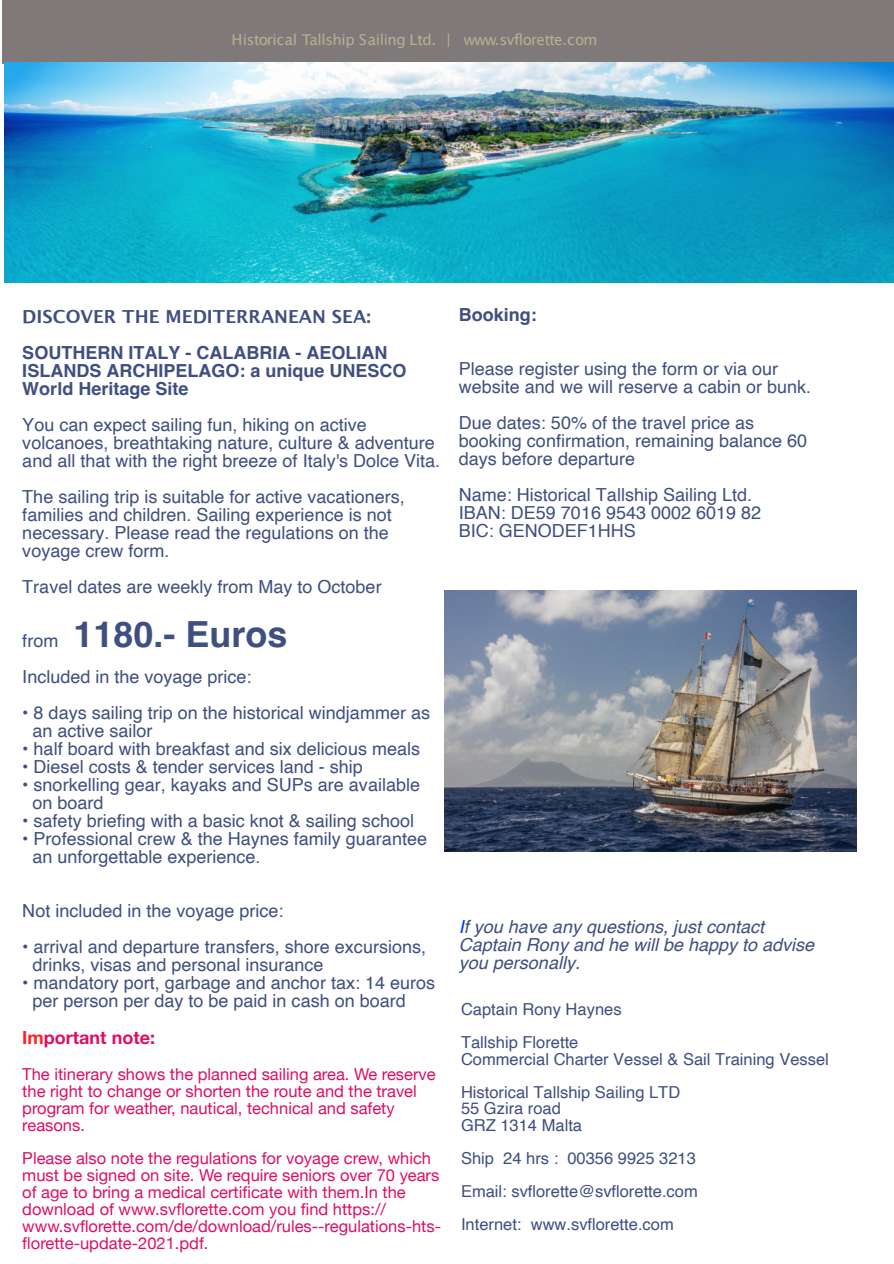
<style>
.page{position:relative;width:894px;height:1264px;background:#fff}
.page>*{position:absolute;margin:0;border:0;box-sizing:border-box;transform-origin:0 0}
.t1{font:700 36px "Helvetica";color:#3f4f80}
.t2{font:18px/18px "Helvetica";color:#3f4f80}
.t3{font:700 18px/18px "Helvetica";color:#3f4f80}
.t4{font:italic 18px/18px "Helvetica";color:#3f4f80}
.t5{font:700 18px "Lucida Grande";color:#3f4f80}
.t6{font:700 18px "Helvetica Neue";color:#de0e63}
.t7{font:16.5px/17px "Helvetica Neue";color:#de0e63}
.t8{font:16.5px/33px "Helvetica";color:#3f4f80}
.t9{font:15px "Lucida Grande";letter-spacing:-.03em;color:#b6b093}
.s1{font-weight:400;font-size:18px}
.s2{color:#ff2123}
.s3{color:#0035e5}
</style>
<div class="page">
<div style="left:3px;top:0;width:891px;height:64px;background:#7f7979"></div>
<img style="left:444px;top:591px;width:412px;height:261px">
<img style="left:4px;top:63px;width:890px;height:219px">
<p class="t9" style="left:231px;top:33px;width:367px">Historical Tallship Sailing Ltd. | www.svflorette.com</p>
<p class="t5" style="left:22px;top:309px;width:350px">DISCOVER THE MEDITERRANEAN SEA:</p>
<p class="t3" style="left:22px;top:345px;width:386px">SOUTHERN ITALY - CALABRIA - AEOLIAN<br>ISLANDS ARCHIPELAGO: a unique UNESCO<br>World Heritage Site</p>
<p class="t2" style="left:22px;top:417px;width:419px">You can expect sailing fun, hiking on active volcanoes, breathtaking nature, culture &amp; adventure and all that with the right breeze of Italy's Dolce Vita.</p>
<p class="t2" style="left:22px;top:489px;width:384px">The sailing trip is suitable for active vacationers, families and children. Sailing experience is not necessary. Please read the regulations on the voyage crew form.</p>
<p class="t2" style="left:22px;top:579px;width:361px">Travel dates are weekly from May to October</p>
<h1 class="t1" style="left:22px;top:620px;width:267px"><span class="s1">from</span> 1180.- Euros</h1>
<p class="t2" style="left:22px;top:669px;width:231px">Included in the voyage price:</p>
<p class="t2" style="left:32px;top:705px;width:399px;text-indent:-10px">• 8 days sailing trip on the historical windjammer as an active sailor</p>
<p class="t2" style="left:22px;top:741px;width:399px">• half board with breakfast and six delicious meals</p>
<p class="t2" style="left:22px;top:759px;width:342px">• Diesel costs &amp; tender services land - ship</p>
<p class="t2" style="left:32px;top:777px;width:389px;text-indent:-10px">• snorkelling gear, kayaks and SUPs are available on board</p>
<p class="t2" style="left:22px;top:813px;width:393px">• safety briefing with a basic knot &amp; sailing school</p>
<p class="t2" style="left:32px;top:831px;width:396px;text-indent:-10px">• Professional crew &amp; the Haynes family guarantee an unforgettable experience.</p>
<p class="t2" style="left:22px;top:903px;width:263px">Not included in the voyage price:</p>
<p class="t2" style="left:32px;top:939px;width:395px;text-indent:-10px">• arrival and departure transfers, shore excursions, drinks, visas and personal insurance</p>
<p class="t2" style="left:32px;top:975px;width:404px;text-indent:-10px">• mandatory port, garbage and anchor tax: 14 euros per person per day to be paid in cash on board</p>
<p class="t6" style="left:22px;top:1027px;width:134px"><span class="s2">Im</span>portant note:</p>
<p class="t7" style="left:22px;top:1065px;width:415px">The itinerary shows the planned sailing area. We reserve the right to change or shorten the route and the travel program for weather, nautical, technical and safety reasons.</p>
<p class="t7" style="left:22px;top:1150px;width:420px">Please also note the regulations for voyage crew, which must be signed on site. We require seniors over 70 years of age to bring a medical certificate with them.In the download of www.svflorette.com you find https:// www.svflorette.com/de/download/rules--regulations-hts&shy;florette-update-2021.pdf.</p>
<p class="t3" style="left:459px;top:307px;width:79px">Booking:</p>
<p class="t2" style="left:459px;top:361px;width:354px">Please register using the form or via our website and we will reserve a cabin or bunk.</p>
<p class="t2" style="left:459px;top:415px;width:350px">Due dates: 50% of the travel price as booking confirmation, remaining balance 60 days before departure</p>
<p class="t2" style="left:459px;top:487px;width:304px">Name: Historical Tallship Sailing Ltd.<br>IBAN: DE59 7016 9543 0002 6019 82<br>BIC: GENODEF1HHS</p>
<p class="t4" style="left:459px;top:919px;width:357px"><span class="s3">I</span>f you have any questions, just contact<br>Captain Rony and he will be happy to advise you personally.</p>
<p class="t8" style="left:461px;top:994px;width:162px">Captain Rony Haynes<br>Tallship Florette</p>
<p class="t8" style="left:461px;top:1043px;width:369px">Commercial Charter Vessel &amp; Sail Training Vessel<br>Historical Tallship Sailing LTD</p>
<p class="t8" style="left:461px;top:1101px;width:123px;line-height:16.5px">55 Gzira road<br>GRZ 1314 Malta</p>
<p class="t8" style="left:461px;top:1142px;width:238px;text-align:justify">Ship 24 hrs : 00356 9925 3213<br>Email: svflorette@svflorette.com Internet: www.svflorette.com</p>
</div>
